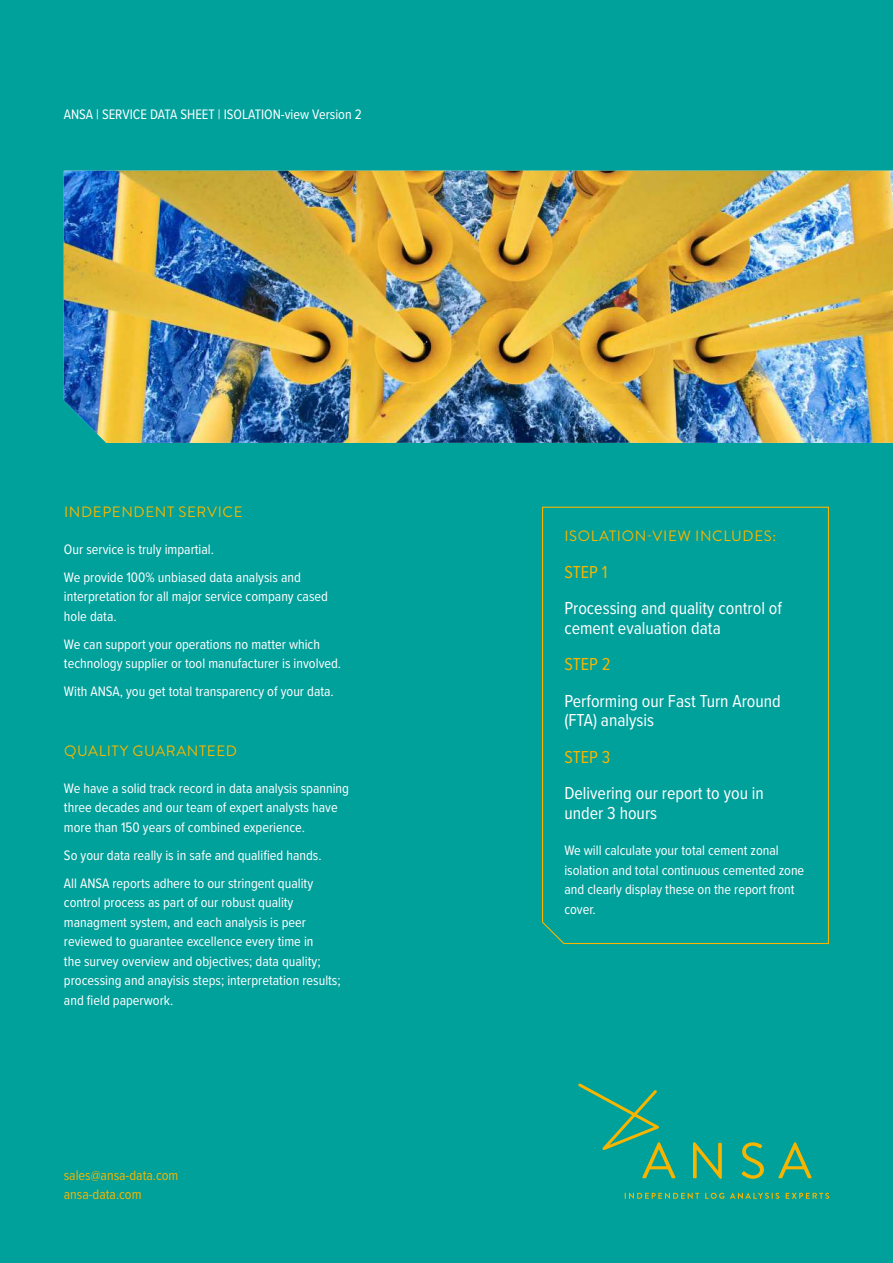
<style>
.page{position:relative;width:893px;height:1263px;background:#00a09b}
.page>*{position:absolute;margin:0;border:0;box-sizing:border-box;transform-origin:0 0}
.t1{font:18px/19.5px "Proxima Nova Cond";color:#fff}
.t2{font:18px "Proxima Nova Cond";color:#f7b500}
.t3{font:15px "Brandon Grotesque";letter-spacing:.04em;color:#f7b500}
.t4{font:14.25px/19.5px "Proxima Nova Cond";color:#fff}
.t5{font:14.25px/19.5px "Proxima Nova Cond";color:#f7b500}
</style>
<div class="page">
<img style="left:64px;top:171px;width:829px;height:272px">
<svg style="left:542px;top:506px;width:287px;height:439px"></svg>
<svg style="left:578px;top:1083px;width:98px;height:95px"></svg>
<svg style="left:693px;top:1142px;width:29px;height:37px"></svg>
<svg style="left:741px;top:1142px;width:23px;height:37px"></svg>
<svg style="left:778px;top:1142px;width:34px;height:36px"></svg>
<svg style="left:625px;top:1193px;width:74px;height:6px"></svg>
<svg style="left:705px;top:1193px;width:19px;height:6px"></svg>
<svg style="left:730px;top:1193px;width:49px;height:6px"></svg>
<svg style="left:786px;top:1193px;width:43px;height:6px"></svg>
<p class="t4" style="left:64px;top:105px;width:299px">ANSA | SERVICE DATA SHEET | ISOLATION-view Version 2</p>
<p class="t3" style="left:64px;top:506px;width:180px">INDEPENDENT SERVICE</p>
<p class="t4" style="left:64px;top:536px;width:239px;line-height:28px">Our service is truly impartial.<br>We provide 100% unbiased data analysis and</p>
<p class="t4" style="left:64px;top:587px;width:266px">interpretation for all major service company cased hole data.</p>
<p class="t4" style="left:64px;top:635px;width:279px">We can support your operations no matter which technology supplier or tool manufacturer is involved.</p>
<p class="t4" style="left:64px;top:682px;width:271px">With ANSA, you get total transparency of your data.</p>
<p class="t3" style="left:64px;top:745px;width:175px">QUALITY GUARANTEED</p>
<p class="t4" style="left:64px;top:779px;width:287px">We have a solid track record in data analysis spanning three decades and our team of expert analysts have more than 150 years of combined experience.</p>
<p class="t4" style="left:64px;top:842px;width:259px;line-height:28px">So your data really is in safe and qualified hands.<br>All ANSA reports adhere to our stringent quality</p>
<p class="t4" style="left:64px;top:893px;width:278px">control process as part of our robust quality managment system, and each analysis is peer reviewed to guarantee excellence every time in<br>the survey overview and objectives; data quality; processing and anayisis steps; interpretation results; and field paperwork.</p>
<p class="t5" style="left:64px;top:1166px;width:116px">sales@ansa-data.com ansa-data.com</p>
<p class="t3" style="left:564px;top:530px;width:213px">ISOLATION-VIEW INCLUDES:</p>
<p class="t2" style="left:564px;top:564px;width:44px">STEP 1</p>
<p class="t1" style="left:564px;top:599px;width:219px">Processing and quality control of cement evaluation data</p>
<p class="t2" style="left:564px;top:656px;width:48px">STEP 2</p>
<p class="t1" style="left:564px;top:692px;width:218px">Performing our Fast Turn Around (FTA) analysis</p>
<p class="t2" style="left:564px;top:749px;width:47px">STEP 3</p>
<p class="t1" style="left:564px;top:784px;width:201px">Delivering our report to you in under 3 hours</p>
<p class="t4" style="left:564px;top:841px;width:241px">We will calculate your total cement zonal isolation and total continuous cemented zone and clearly display these on the report front cover.</p>
</div>
